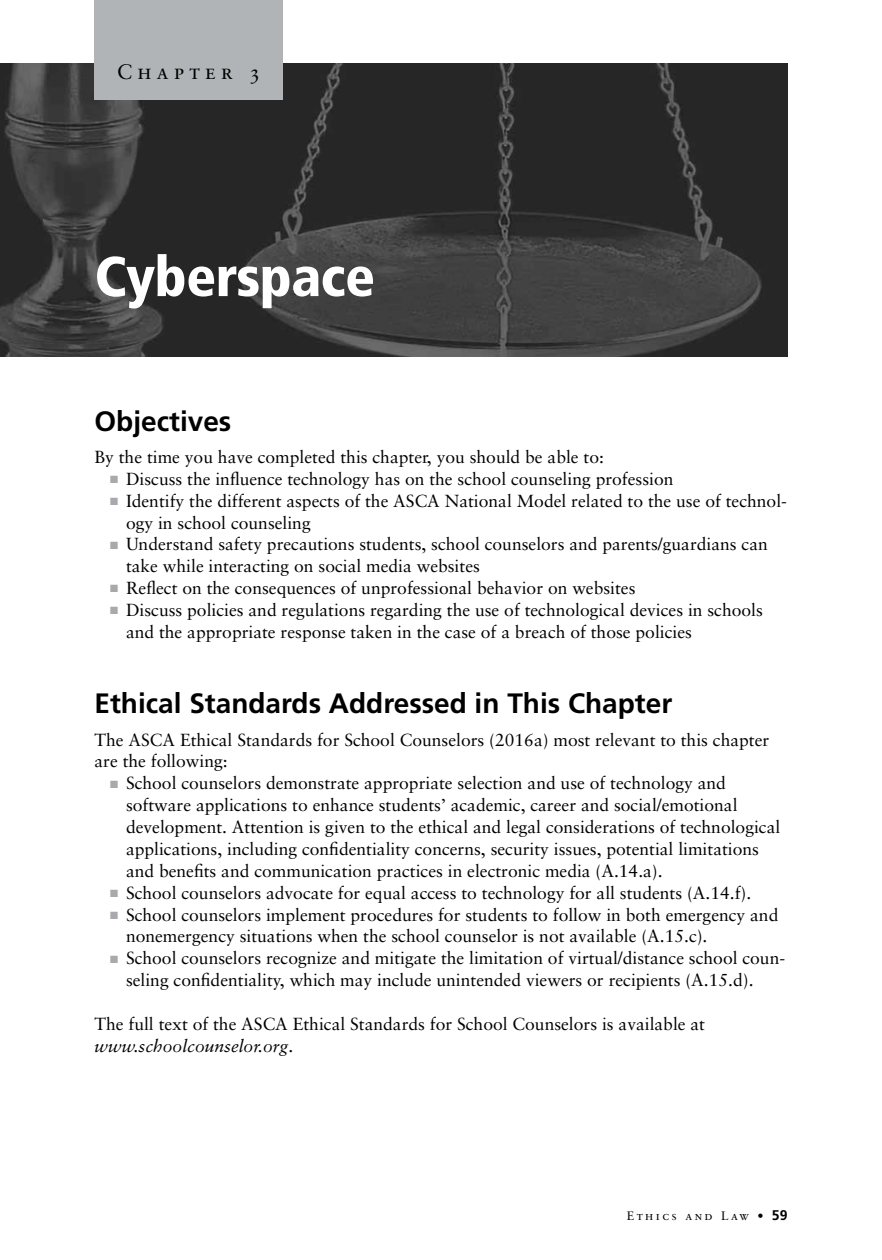
<style>
.page{position:relative;width:882px;height:1260px;background:#fff}
.page>*{position:absolute;margin:0;border:0;box-sizing:border-box;transform-origin:0 0}
.t1{font:900 condensed 56px "Frutiger";letter-spacing:-.01em;color:#fff}
.t2{font:700 28px "Frutiger";color:#000}
.t3{font:21px "Sabon Roman SC";letter-spacing:.25em;color:#000}
.t4{font:17.5px/21.9px "Sabon";color:#000}
.t5{font:12.25px "Sabon Roman SC";letter-spacing:.2em;color:#000}
.s1{color:#a7a9ac}
.s2{font-style:italic}
.s3{font-family:"Frutiger";font-weight:700;font-size:14px}
</style>
<div class="page">
<img style="left:0;top:63px;width:788px;height:294px">
<div style="left:94px;top:0;width:190px;height:100px;background:#b1b4b6"></div>
<p class="t3" style="left:117px;top:59px;width:145px">Chapter 3</p>
<h1 class="t1" style="left:94px;top:243px;width:282px">Cyberspace</h1>
<h2 class="t2" style="left:94px;top:404px;width:138px">Objectives</h2>
<p class="t4" style="left:94px;top:446px;width:511px">By the time you have completed this chapter, you should be able to:</p>
<p class="t4" style="left:110px;top:468px;width:565px"><span class="s1">■</span> Discuss the influence technology has on the school counseling profession</p>
<p class="t4" style="left:126px;top:489px;width:663px;text-indent:-16px"><span class="s1">■</span> Identify the different aspects of the ASCA National Model related to the use of technol&shy;ogy in school counseling</p>
<p class="t4" style="left:126px;top:533px;width:643px;text-indent:-16px"><span class="s1">■</span> Understand safety precautions students, school counselors and parents/guardians can take while interacting on social media websites</p>
<p class="t4" style="left:110px;top:577px;width:527px"><span class="s1">■</span> Reflect on the consequences of unprofessional behavior on websites</p>
<p class="t4" style="left:126px;top:599px;width:638px;text-indent:-16px"><span class="s1">■</span> Discuss policies and regulations regarding the use of technological devices in schools and the appropriate response taken in the case of a breach of those policies</p>
<h2 class="t2" style="left:94px;top:687px;width:579px">Ethical Standards Addressed in This Chapter</h2>
<p class="t4" style="left:94px;top:728px;width:676px">The ASCA Ethical Standards for School Counselors (2016a) most relevant to this chapter are the following:</p>
<p class="t4" style="left:126px;top:772px;width:656px;text-indent:-16px"><span class="s1">■</span> School counselors demonstrate appropriate selection and use of technology and software applications to enhance students’ academic, career and social/emotional development. Attention is given to the ethical and legal considerations of technological applications, including confidentiality concerns, security issues, potential limitations and benefits and communication practices in electronic media (A.14.a).</p>
<p class="t4" style="left:110px;top:881px;width:642px"><span class="s1">■</span> School counselors advocate for equal access to technology for all students (A.14.f).</p>
<p class="t4" style="left:126px;top:903px;width:654px;text-indent:-16px"><span class="s1">■</span> School counselors implement procedures for students to follow in both emergency and nonemergency situations when the school counselor is not available (A.15.c).</p>
<p class="t4" style="left:126px;top:947px;width:661px;text-indent:-16px"><span class="s1">■</span> School counselors recognize and mitigate the limitation of virtual/distance school coun&shy;seling confidentiality, which may include unintended viewers or recipients (A.15.d).</p>
<p class="t4" style="left:94px;top:1013px;width:612px">The full text of the ASCA Ethical Standards for School Counselors is available at <span class="s2">www.schoolcounselor.org</span>.</p>
<p class="t5" style="left:627px;top:1208px;width:162px">Ethics and Law • <span class="s3">59</span></p>
</div>
